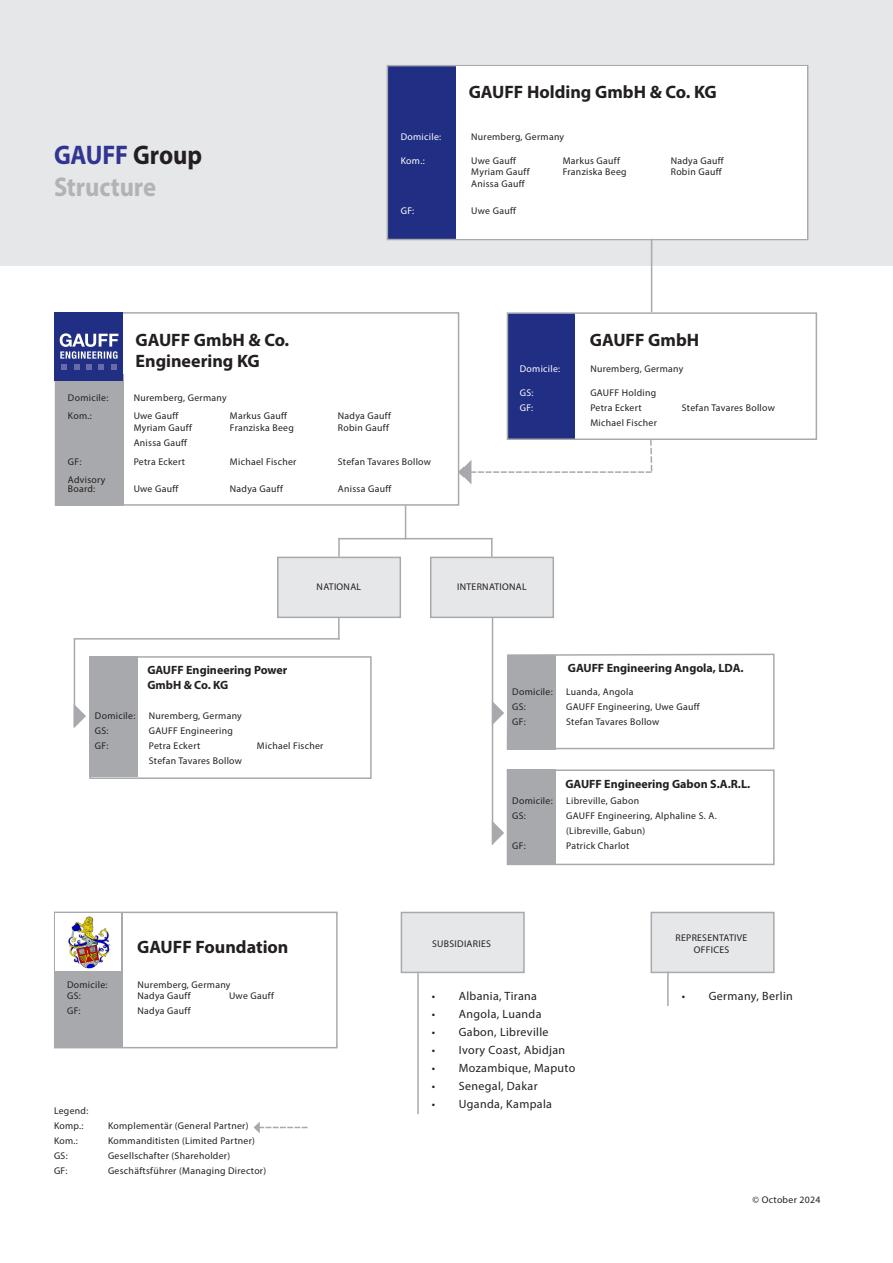
<style>
.page{position:relative;width:893px;height:1263px;background:#fff}
.page>*{position:absolute;margin:0;border:0;box-sizing:border-box;transform-origin:0 0}
.t1{font:700 27px "Myriad Pro";letter-spacing:-.005em;color:#313591;scale:.91 1}
.t2{font:700 27px "Myriad Pro";letter-spacing:-.005em;color:#b1b3b4;scale:.91 1}
.t3{font:700 18px "Myriad Pro";color:#231f20}
.t4{font:12px "Myriad Pro";letter-spacing:.03em;color:#231f20}
.t5{font:700 12px/14.4px "Myriad Pro";color:#231f20}
.t6{font:9.75px "Myriad Pro";letter-spacing:.03em;color:#231f20}
.t7{font:9.75px "Myriad Pro";letter-spacing:.03em;color:#fff}
.s1{color:#231f20}
</style>
<div class="page">
<div style="left:508px;top:314px;width:67px;height:126px;background:#202e84"></div>
<div style="left:0;top:0;width:893px;height:266px;background:#e6e7e9"></div>
<div style="left:277px;top:557px;width:124px;height:61px;background:#e6e7e9;border:2px solid #a8a9ad"></div>
<div style="left:430px;top:557px;width:124px;height:61px;background:#e6e7e9;border:2px solid #a8a9ad"></div>
<div style="left:55px;top:312px;width:404px;height:194px;background:#fff;border:2px solid #a8a9ad"></div>
<div style="left:55px;top:374px;width:68px;height:132px;background:#a8a9ad"></div>
<div style="left:507px;top:769px;width:268px;height:96px;border:2px solid #a8a9ad"></div>
<div style="left:507px;top:769px;width:49px;height:96px;background:#a8a9ad"></div>
<svg style="left:253px;top:1122px;width:54px;height:11px"></svg>
<svg style="left:491px;top:539px;width:2px;height:17px"></svg>
<hr style="left:338px;top:538px;width:155px;height:1px;background:#a8a9ad">
<hr style="left:405px;top:506px;width:1px;height:33px;background:#a8a9ad">
<hr style="left:338px;top:618px;width:2px;height:21px;background:#a8a9ad">
<hr style="left:74px;top:638px;width:266px;height:2px;background:#a8a9ad">
<hr style="left:74px;top:638px;width:1px;height:75px;background:#a8a9ad">
<hr style="left:492px;top:618px;width:1px;height:226px;background:#a8a9ad">
<svg style="left:493px;top:653px;width:282px;height:97px"></svg>
<svg style="left:492px;top:820px;width:12px;height:25px"></svg>
<svg style="left:338px;top:539px;width:2px;height:17px"></svg>
<div style="left:55px;top:312px;width:68px;height:69px;background:#202e84"></div>
<svg style="left:60px;top:333px;width:58px;height:36px"></svg>
<div style="left:54px;top:911px;width:284px;height:137px;border:2px solid #a8a9ad"></div>
<div style="left:54px;top:913px;width:68px;height:134px;background:#a8a9ad"></div>
<img style="left:56px;top:913px;width:65px;height:57px">
<div style="left:89px;top:656px;width:283px;height:123px;border:2px solid #a8a9ad"></div>
<div style="left:89px;top:656px;width:49px;height:121px;background:#a8a9ad"></div>
<svg style="left:74px;top:704px;width:12px;height:24px"></svg>
<div style="left:401px;top:912px;width:124px;height:61px;background:#e6e7e9;border:2px solid #a8a9ad"></div>
<hr style="left:417px;top:973px;width:2px;height:141px;background:#a8a9ad">
<div style="left:651px;top:912px;width:124px;height:61px;background:#e6e7e9;border:2px solid #a8a9ad"></div>
<hr style="left:667px;top:972px;width:2px;height:34px;background:#a8a9ad">
<div style="left:507px;top:312px;width:310px;height:128px;border:2px solid #a8a9ad"></div>
<svg style="left:458px;top:438px;width:195px;height:46px"></svg>
<div style="left:387px;top:65px;width:421px;height:175px;background:#202e84;border:2px solid #a8a9ad"></div>
<div style="left:456px;top:66px;width:351px;height:173px;background:#fff"></div>
<hr style="left:651px;top:239px;width:1px;height:73px;background:#a8a9ad">
<p class="t1" style="left:54px;top:137px;width:164px">GAUFF <span class="s1">Group</span></p>
<p class="t2" style="left:54px;top:170px;width:114px">Structure</p>
<p class="t3" style="left:469px;top:80px;width:250px">GAUFF Holding GmbH &amp; Co. KG</p>
<p class="t7" style="left:401px;top:131px;width:42px">Domicile:</p>
<p class="t6" style="left:471px;top:131px;width:94px">Nuremberg, Germany</p>
<p class="t7" style="left:401px;top:154px;width:25px">Kom.:</p>
<p class="t6" style="left:471px;top:154px;width:46px">Uwe Gauff</p>
<p class="t6" style="left:563px;top:154px;width:59px">Markus Gauff</p>
<p class="t6" style="left:671px;top:154px;width:55px">Nadya Gauff</p>
<p class="t6" style="left:471px;top:166px;width:60px">Myriam Gauff</p>
<p class="t6" style="left:563px;top:166px;width:65px">Franziska Beeg</p>
<p class="t6" style="left:671px;top:166px;width:53px">Robin Gauff</p>
<p class="t6" style="left:471px;top:178px;width:55px">Anissa Gauff</p>
<p class="t7" style="left:401px;top:204px;width:15px">GF:</p>
<p class="t6" style="left:471px;top:204px;width:46px">Uwe Gauff</p>
<p class="t3" style="left:136px;top:328px;width:155px">GAUFF GmbH &amp; Co.</p>
<p class="t3" style="left:136px;top:349px;width:126px">Engineering KG</p>
<p class="t6" style="left:68px;top:392px;width:42px">Domicile:</p>
<p class="t6" style="left:134px;top:392px;width:94px">Nuremberg, Germany</p>
<p class="t6" style="left:68px;top:410px;width:25px">Kom.:</p>
<p class="t6" style="left:134px;top:410px;width:46px">Uwe Gauff</p>
<p class="t6" style="left:230px;top:410px;width:59px">Markus Gauff</p>
<p class="t6" style="left:338px;top:410px;width:55px">Nadya Gauff</p>
<p class="t6" style="left:134px;top:421px;width:60px">Myriam Gauff</p>
<p class="t6" style="left:230px;top:421px;width:65px">Franziska Beeg</p>
<p class="t6" style="left:338px;top:421px;width:53px">Robin Gauff</p>
<p class="t6" style="left:134px;top:436px;width:55px">Anissa Gauff</p>
<p class="t6" style="left:68px;top:456px;width:15px">GF:</p>
<p class="t6" style="left:134px;top:456px;width:53px">Petra Eckert</p>
<p class="t6" style="left:230px;top:456px;width:68px">Michael Fischer</p>
<p class="t6" style="left:338px;top:456px;width:95px">Stefan Tavares Bollow</p>
<p class="t6" style="left:68px;top:474px;width:39px">Advisory</p>
<p class="t6" style="left:68px;top:483px;width:29px">Board:</p>
<p class="t6" style="left:134px;top:483px;width:46px">Uwe Gauff</p>
<p class="t6" style="left:230px;top:483px;width:55px">Nadya Gauff</p>
<p class="t6" style="left:338px;top:483px;width:55px">Anissa Gauff</p>
<p class="t3" style="left:590px;top:328px;width:111px">GAUFF GmbH</p>
<p class="t7" style="left:520px;top:363px;width:42px">Domicile:</p>
<p class="t6" style="left:590px;top:363px;width:94px">Nuremberg, Germany</p>
<p class="t7" style="left:520px;top:386px;width:15px">GS:</p>
<p class="t6" style="left:590px;top:386px;width:68px">GAUFF Holding</p>
<p class="t7" style="left:520px;top:401px;width:15px">GF:</p>
<p class="t6" style="left:590px;top:401px;width:53px">Petra Eckert</p>
<p class="t6" style="left:682px;top:401px;width:95px">Stefan Tavares Bollow</p>
<p class="t6" style="left:590px;top:416px;width:68px">Michael Fischer</p>
<p class="t6" style="left:317px;top:581px;width:46px">NATIONAL</p>
<p class="t6" style="left:457px;top:580px;width:71px">INTERNATIONAL</p>
<p class="t5" style="left:147px;top:663px;width:141px">GAUFF Engineering Power<br>GmbH &amp; Co. KG</p>
<p class="t6" style="left:95px;top:710px;width:42px">Domicile:</p>
<p class="t6" style="left:149px;top:710px;width:94px">Nuremberg, Germany</p>
<p class="t6" style="left:95px;top:725px;width:15px">GS:</p>
<p class="t6" style="left:149px;top:725px;width:85px">GAUFF Engineering</p>
<p class="t6" style="left:95px;top:740px;width:15px">GF:</p>
<p class="t6" style="left:149px;top:740px;width:53px">Petra Eckert</p>
<p class="t6" style="left:257px;top:740px;width:68px">Michael Fischer</p>
<p class="t6" style="left:149px;top:755px;width:95px">Stefan Tavares Bollow</p>
<p class="t3" style="left:137px;top:935px;width:153px">GAUFF Foundation</p>
<p class="t6" style="left:67px;top:978px;width:42px">Domicile:</p>
<p class="t6" style="left:138px;top:978px;width:94px">Nuremberg, Germany</p>
<p class="t6" style="left:67px;top:990px;width:15px">GS:</p>
<p class="t6" style="left:138px;top:990px;width:55px">Nadya Gauff</p>
<p class="t6" style="left:229px;top:990px;width:46px">Uwe Gauff</p>
<p class="t6" style="left:67px;top:1005px;width:15px">GF:</p>
<p class="t6" style="left:138px;top:1005px;width:55px">Nadya Gauff</p>
<p class="t6" style="left:54px;top:1105px;width:36px">Legend:</p>
<p class="t6" style="left:54px;top:1120px;width:31px">Komp.:</p>
<p class="t6" style="left:108px;top:1120px;width:142px">Komplementär (General Partner)</p>
<p class="t6" style="left:54px;top:1135px;width:25px">Kom.:</p>
<p class="t6" style="left:108px;top:1135px;width:148px">Kommanditisten (Limited Partner)</p>
<p class="t6" style="left:54px;top:1150px;width:15px">GS:</p>
<p class="t6" style="left:108px;top:1150px;width:124px">Gesellschafter (Shareholder)</p>
<p class="t6" style="left:54px;top:1165px;width:15px">GF:</p>
<p class="t6" style="left:108px;top:1165px;width:160px">Geschäftsführer (Managing Director)</p>
<p class="t5" style="left:568px;top:660px;width:177px">GAUFF Engineering Angola, LDA.</p>
<p class="t6" style="left:512px;top:685px;width:42px">Domicile:</p>
<p class="t6" style="left:566px;top:685px;width:69px">Luanda, Angola</p>
<p class="t6" style="left:512px;top:700px;width:15px">GS:</p>
<p class="t6" style="left:566px;top:700px;width:135px">GAUFF Engineering, Uwe Gauff</p>
<p class="t6" style="left:512px;top:715px;width:15px">GF:</p>
<p class="t6" style="left:566px;top:715px;width:95px">Stefan Tavares Bollow</p>
<p class="t5" style="left:565px;top:776px;width:186px">GAUFF Engineering Gabon S.A.R.L.</p>
<p class="t6" style="left:512px;top:795px;width:42px">Domicile:</p>
<p class="t6" style="left:566px;top:795px;width:74px">Libreville, Gabon</p>
<p class="t6" style="left:512px;top:810px;width:15px">GS:</p>
<p class="t6" style="left:566px;top:810px;width:152px">GAUFF Engineering, Alphaline S. A.</p>
<p class="t6" style="left:566px;top:825px;width:81px">(Libreville, Gabun)</p>
<p class="t6" style="left:512px;top:840px;width:15px">GF:</p>
<p class="t6" style="left:566px;top:840px;width:65px">Patrick Charlot</p>
<p class="t6" style="left:432px;top:938px;width:60px">SUBSIDIARIES</p>
<p class="t4" style="left:432px;top:989px;width:107px">• Albania, Tirana</p>
<p class="t4" style="left:432px;top:1007px;width:111px">• Angola, Luanda</p>
<p class="t4" style="left:432px;top:1025px;width:118px">• Gabon, Libreville</p>
<p class="t4" style="left:432px;top:1043px;width:135px">• Ivory Coast, Abidjan</p>
<p class="t4" style="left:432px;top:1061px;width:145px">• Mozambique, Maputo</p>
<p class="t4" style="left:432px;top:1079px;width:107px">• Senegal, Dakar</p>
<p class="t4" style="left:432px;top:1097px;width:122px">• Uganda, Kampala</p>
<p class="t6" style="left:675px;top:932px;width:73px">REPRESENTATIVE</p>
<p class="t6" style="left:694px;top:943px;width:37px">OFFICES</p>
<p class="t4" style="left:682px;top:988px;width:113px">• Germany, Berlin</p>
<p class="t6" style="left:752px;top:1194px;width:69px">© October 2024</p>
</div>
